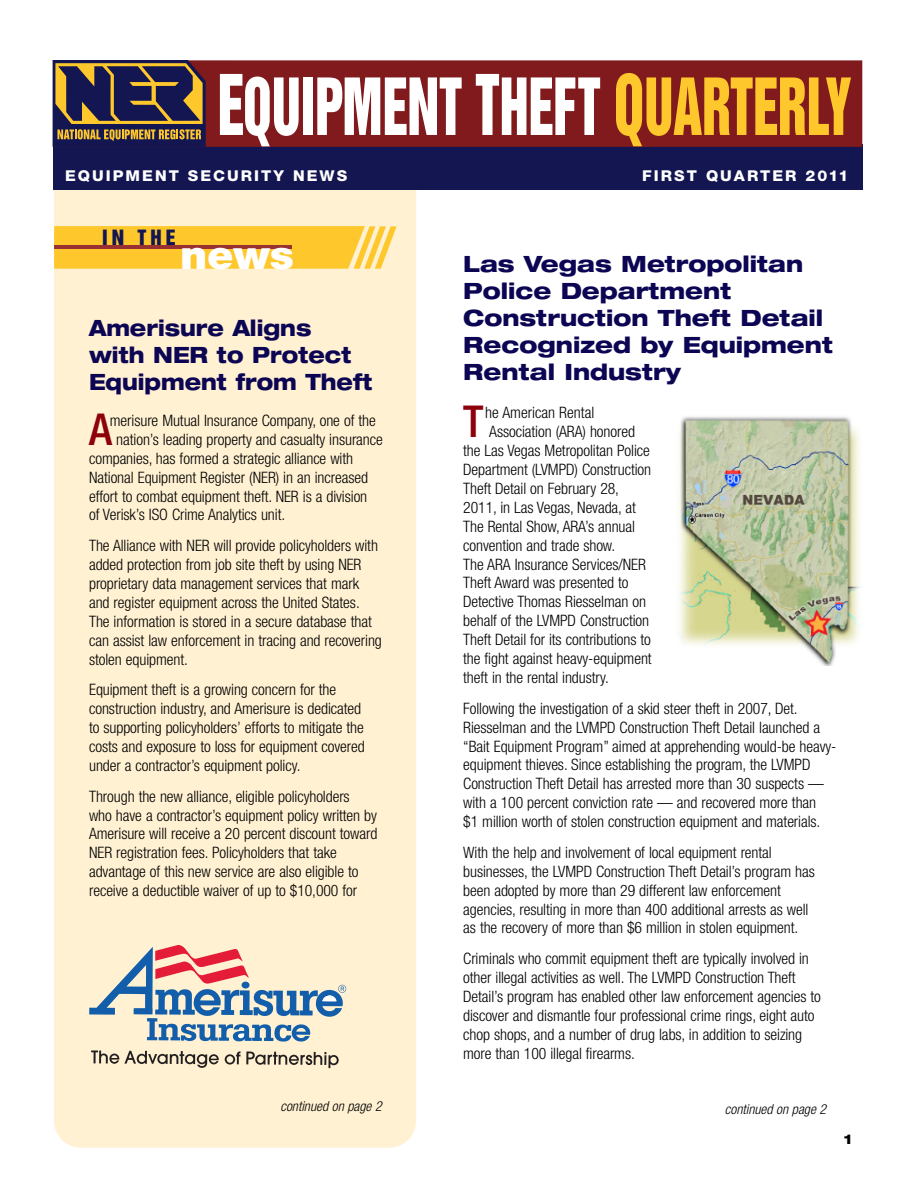
<style>
.page{position:relative;width:918px;height:1188px;background:#fff}
.page>*{position:absolute;margin:0;border:0;box-sizing:border-box;transform-origin:0 0}
.t1{font:500 condensed 44.1px "Helvetica Neue";color:#8d010b}
.t2{font:900 40.05px "Helvetica Neue";color:#fff;scale:1.05 1}
.t3{font:800 expanded 22.5px/27px "Helvetica Neue";color:#0c0553}
.t4{font:800 expanded 22.5px/27px "Helvetica Neue";color:#0c0553;scale:.9 1}
.t5{font:19.35px "Helvetica Inserat";color:#131651;scale:1.05 1}
.t6{font:300 condensed 15.75px/18.9px "Helvetica Neue";letter-spacing:-.005em;color:#000}
.t7{font:800 15px "Helvetica Neue";letter-spacing:.13em;color:#fff;scale:1.05 1}
.t8{font:italic 300 condensed 13.8px "Helvetica Neue";color:#000}
.t9{font:800 expanded 13.5px "Helvetica Neue";color:#000}
</style>
<div class="page">
<div style="left:54px;top:132px;width:362px;height:1016px;background:#fff1d2;border-radius:27px"></div>
<div style="left:53px;top:145px;width:809px;height:45px;background:#131651"></div>
<svg style="left:206px;top:60px;width:656px;height:87px;fill:#801a1c"></svg>
<svg style="left:220px;top:74px;width:79px;height:72px"></svg>
<div style="left:303px;top:77px;width:10px;height:58px;background:#fff"></div>
<svg style="left:317px;top:77px;width:145px;height:58px"></svg>
<svg style="left:476px;top:74px;width:124px;height:61px"></svg>
<svg style="left:616px;top:73px;width:235px;height:73px"></svg>
<svg style="left:53px;top:60px;width:153px;height:87px"></svg>
<img style="left:679px;top:416px;width:181px;height:249px">
<svg style="left:54px;top:226px;width:343px;height:43px"></svg>
<hr style="left:54px;top:245px;width:238px;height:4px;background:#993133">
<svg style="left:91px;top:1050px;width:248px;height:18px"></svg>
<svg style="left:89px;top:945px;width:257px;height:97px"></svg>
<div style="left:242px;top:982px;width:8px;height:7px;background:#125eab;border-radius:50%"></div>
<p class="t7" style="left:65px;top:170px;width:270px">EQUIPMENT SECURITY NEWS</p>
<p class="t7" style="left:642px;top:170px;width:198px">FIRST QUARTER 2011</p>
<p class="t5" style="left:102px;top:230px;width:72px">IN THE</p>
<h2 class="t2" style="left:180px;top:240px;width:110px">news</h2>
<h3 class="t4" style="left:89px;top:316px;width:317px">Amerisure Aligns<br>with NER to Protect<br>Equipment from Theft</h3>
<h1 class="t1" style="left:89px;top:413px;width:24px">A</h1>
<p class="t6" style="left:110px;top:412px;width:267px">merisure Mutual Insurance Company, one of the</p>
<p class="t6" style="left:116px;top:431px;width:268px">nation’s leading property and casualty insurance</p>
<p class="t6" style="left:89px;top:450px;width:266px">companies, has formed a strategic alliance with</p>
<p class="t6" style="left:89px;top:469px;width:280px">National Equipment Register (NER) in an increased</p>
<p class="t6" style="left:89px;top:488px;width:280px">effort to combat equipment theft. NER is a division</p>
<p class="t6" style="left:89px;top:507px;width:198px">of Verisk’s ISO Crime Analytics unit.</p>
<p class="t6" style="left:89px;top:537px;width:294px">The Alliance with NER will provide policyholders with added protection from job site theft by using NER proprietary data management services that mark and register equipment across the United States.<br>The information is stored in a secure database that can assist law enforcement in tracing and recovering stolen equipment.</p>
<p class="t6" style="left:89px;top:682px;width:277px">Equipment theft is a growing concern for the construction industry, and Amerisure is dedicated to supporting policyholders’ efforts to mitigate the costs and exposure to loss for equipment covered under a contractor’s equipment policy.</p>
<p class="t6" style="left:89px;top:788px;width:290px">Through the new alliance, eligible policyholders<br>who have a contractor’s equipment policy written by Amerisure will receive a 20 percent discount toward NER registration fees. Policyholders that take advantage of this new service are also eligible to receive a deductible waiver of up to $10,000 for</p>
<h3 class="t3" style="left:463px;top:252px;width:371px">Las Vegas Metropolitan<br>Police Department<br>Construction Theft Detail<br>Recognized by Equipment<br>Rental Industry</h3>
<h1 class="t1" style="left:463px;top:406px;width:22px">T</h1>
<p class="t6" style="left:485px;top:405px;width:111px">he American Rental</p>
<p class="t6" style="left:489px;top:424px;width:147px">Association (ARA) honored</p>
<p class="t6" style="left:463px;top:443px;width:188px">the Las Vegas Metropolitan Police</p>
<p class="t6" style="left:463px;top:461px;width:189px">Department (LVMPD) Construction</p>
<p class="t6" style="left:463px;top:480px;width:157px">Theft Detail on February 28,</p>
<p class="t6" style="left:463px;top:499px;width:174px">2011, in Las Vegas, Nevada, at</p>
<p class="t6" style="left:463px;top:518px;width:173px">The Rental Show, ARA’s annual</p>
<p class="t6" style="left:463px;top:537px;width:154px">convention and trade show.</p>
<p class="t6" style="left:463px;top:556px;width:184px">The ARA Insurance Services/NER</p>
<p class="t6" style="left:463px;top:575px;width:167px">Theft Award was presented to</p>
<p class="t6" style="left:463px;top:594px;width:184px">Detective Thomas Riesselman on</p>
<p class="t6" style="left:463px;top:613px;width:187px">behalf of the LVMPD Construction</p>
<p class="t6" style="left:463px;top:632px;width:189px">Theft Detail for its contributions to</p>
<p class="t6" style="left:463px;top:650px;width:190px">the fight against heavy-equipment</p>
<p class="t6" style="left:463px;top:669px;width:147px">theft in the rental industry.</p>
<p class="t6" style="left:463px;top:700px;width:375px">Following the investigation of a skid steer theft in 2007, Det.<br>Riesselman and the LVMPD Construction Theft Detail launched a “Bait Equipment Program” aimed at apprehending would-be heavy&shy;equipment thieves. Since establishing the program, the LVMPD Construction Theft Detail has arrested more than 30 suspects — with a 100 percent conviction rate — and recovered more than<br>$1 million worth of stolen construction equipment and materials.</p>
<p class="t6" style="left:463px;top:844px;width:353px">With the help and involvement of local equipment rental businesses, the LVMPD Construction Theft Detail’s program has been adopted by more than 29 different law enforcement agencies, resulting in more than 400 additional arrests as well as the recovery of more than $6 million in stolen equipment.</p>
<p class="t6" style="left:463px;top:951px;width:359px">Criminals who commit equipment theft are typically involved in other illegal activities as well. The LVMPD Construction Theft Detail’s program has enabled other law enforcement agencies to discover and dismantle four professional crime rings, eight auto chop shops, and a number of drug labs, in addition to seizing more than 100 illegal firearms.</p>
<p class="t8" style="left:280px;top:1101px;width:103px">continued on page 2</p>
<p class="t8" style="left:725px;top:1104px;width:103px">continued on page 2</p>
<p class="t9" style="left:844px;top:1134px;width:10px">1</p>
</div>
